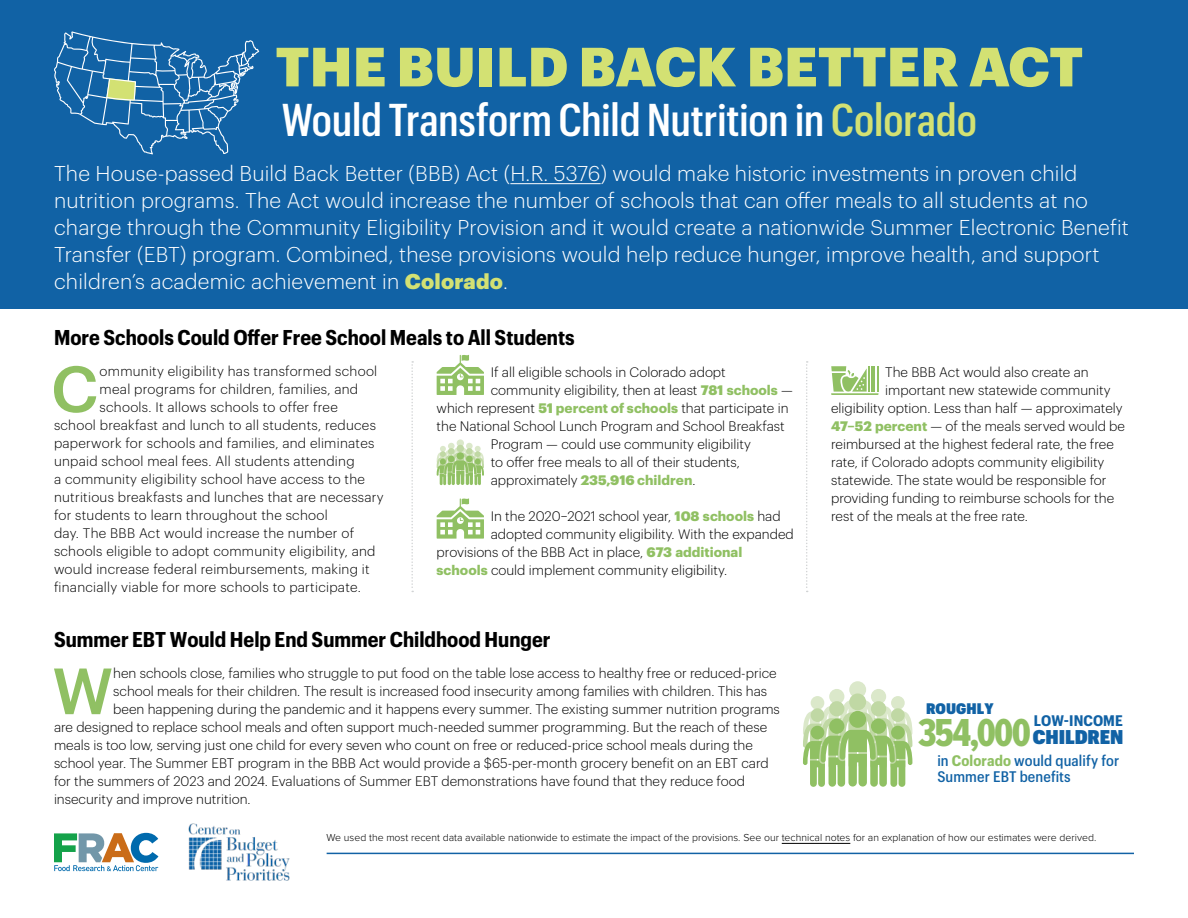
<style>
.page{position:relative;width:1188px;height:918px;background:#fff}
.page>*{position:absolute;margin:0;border:0;box-sizing:border-box;transform-origin:0 0}
.t1{font:500 63.9px "Graphik";color:#90c063}
.t2{font:900 54px "Graphik";letter-spacing:.005em;color:#d3e173}
.t3{font:500 45px "Graphik Cond";color:#fff}
.t4{font:40.5px "Proxima Nova Ex Cn Extrabld";letter-spacing:-.045em;color:#90c063}
.t5{font:300 21px/27px "Graphik";letter-spacing:.01em;color:#fff}
.t6{font:700 21px "Graphik Compact";color:#000}
.t7{font:19.5px "Graphik Compact Super";letter-spacing:-.005em;color:#1162a5}
.t8{font:500 15px/16.5px "Graphik Compact";letter-spacing:.01em;color:#1162a5}
.t9{font:700 15px "Graphik Compact";letter-spacing:.005em;color:#1162a5}
.t10{font:15px "Graphik Compact Super";letter-spacing:.005em;color:#1162a5}
.t11{font:300 13.5px "Graphik";color:#000}
.t12{font:300 13.5px "Graphik";letter-spacing:.02em;color:#000}
.t13{font:300 10.5px "Proxima Nova";color:#000}
.s1{color:#d3e173}
.s2{font-weight:900;color:#d3e173}
.s3{font-weight:900;color:#90c063}
.s4{font-weight:700;color:#90c063}
</style>
<div class="page">
<hr style="left:327px;top:853px;width:807px;height:1px;background:#1162a5">
<div style="left:0;top:0;width:1188px;height:309px;background:#1162a5"></div>
<img style="left:188px;top:823px;width:102px;height:58px">
<svg style="left:54px;top:833px;width:104px;height:38px"></svg>
<hr style="left:782px;top:843px;width:68px;height:1px;background:#000">
<hr style="left:510px;top:183px;width:91px;height:1px;background:#fff">
<svg style="left:411px;top:361px;width:2px;height:231px"></svg>
<svg style="left:806px;top:361px;width:2px;height:231px"></svg>
<svg style="left:437px;top:354px;width:47px;height:41px"></svg>
<svg style="left:437px;top:498px;width:47px;height:41px"></svg>
<div style="left:448px;top:443px;width:7px;height:6px;background:#dbe8ca;border-radius:50%"></div>
<div style="left:466px;top:443px;width:7px;height:6px;background:#dbe8ca;border-radius:50%"></div>
<div style="left:457px;top:439px;width:7px;height:8px;background:#dbe8ca;border-radius:50%"></div>
<div style="left:457px;top:445px;width:7px;height:7px;background:#c0d8a4;border-radius:50%"></div>
<svg style="left:437px;top:446px;width:47px;height:39px"></svg>
<svg style="left:831px;top:366px;width:47px;height:29px"></svg>
<div style="left:811px;top:696px;width:13px;height:14px;background:#dbe8ca;border-radius:50%"></div>
<div style="left:829px;top:689px;width:15px;height:15px;background:#dbe8ca;border-radius:50%"></div>
<div style="left:891px;top:696px;width:14px;height:14px;background:#dbe8ca;border-radius:50%"></div>
<div style="left:871px;top:689px;width:15px;height:15px;background:#dbe8ca;border-radius:50%"></div>
<div style="left:849px;top:681px;width:17px;height:17px;background:#dbe8ca;border-radius:50%"></div>
<div style="left:849px;top:693px;width:17px;height:17px;background:#c0d8a4;border-radius:50%"></div>
<svg style="left:803px;top:700px;width:109px;height:87px"></svg>
<svg style="left:54px;top:31px;width:205px;height:123px"></svg>
<h2 class="t2" style="left:276px;top:25px;width:809px">THE BUILD BACK BETTER ACT</h2>
<h3 class="t3" style="left:282px;top:93px;width:696px">Would Transform Child Nutrition in <span class="s1">Colorado</span></h3>
<p class="t5" style="left:54px;top:158px;width:1077px">The House-passed Build Back Better (BBB) Act (H.R. 5376) would make historic investments in proven child nutrition programs. The Act would increase the number of schools that can offer meals to all students at no charge through the Community Eligibility Provision and it would create a nationwide Summer Electronic Benefit Transfer (EBT) program. Combined, these provisions would help reduce hunger, improve health, and support children’s academic achievement in <span class="s2">Colorado</span>.</p>
<h3 class="t6" style="left:54px;top:321px;width:522px">More Schools Could Offer Free School Meals to All Students</h3>
<h1 class="t1" style="left:51px;top:340px;width:49px">C</h1>
<p class="t12" style="left:100px;top:361px;width:279px">ommunity eligibility has transformed school</p>
<p class="t12" style="left:100px;top:379px;width:260px">meal programs for children, families, and</p>
<p class="t12" style="left:100px;top:397px;width:240px">schools. It allows schools to offer free</p>
<p class="t12" style="left:54px;top:415px;width:324px">school breakfast and lunch to all students, reduces</p>
<p class="t12" style="left:54px;top:433px;width:322px">paperwork for schools and families, and eliminates</p>
<p class="t12" style="left:54px;top:451px;width:302px">unpaid school meal fees. All students attending</p>
<p class="t12" style="left:54px;top:469px;width:313px">a community eligibility school have access to the</p>
<p class="t12" style="left:54px;top:487px;width:331px">nutritious breakfasts and lunches that are necessary</p>
<p class="t12" style="left:54px;top:505px;width:275px">for students to learn throughout the school</p>
<p class="t12" style="left:54px;top:523px;width:302px">day. The BBB Act would increase the number of</p>
<p class="t12" style="left:54px;top:541px;width:323px">schools eligible to adopt community eligibility, and</p>
<p class="t12" style="left:54px;top:559px;width:317px">would increase federal reimbursements, making it</p>
<p class="t12" style="left:54px;top:577px;width:308px">financially viable for more schools to participate.</p>
<p class="t11" style="left:491px;top:363px;width:237px">If all eligible schools in Colorado adopt</p>
<p class="t11" style="left:491px;top:381px;width:304px">community eligibility, then at least <span class="s3">781</span> <span class="s4">schools</span> —</p>
<p class="t11" style="left:437px;top:399px;width:353px">which represent <span class="s3">51</span> <span class="s4">percent of schools</span> that participate in</p>
<p class="t11" style="left:437px;top:417px;width:350px">the National School Lunch Program and School Breakfast</p>
<p class="t11" style="left:491px;top:435px;width:262px">Program — could use community eligibility</p>
<p class="t11" style="left:491px;top:453px;width:251px">to offer free meals to all of their students,</p>
<p class="t11" style="left:491px;top:471px;width:206px">approximately <span class="s3">235,916</span> <span class="s4">children</span>.</p>
<p class="t11" style="left:491px;top:507px;width:291px">In the 2020–2021 school year, <span class="s3">108</span> <span class="s4">schools</span> had</p>
<p class="t11" style="left:491px;top:525px;width:305px">adopted community eligibility. With the expanded</p>
<p class="t11" style="left:437px;top:543px;width:307px">provisions of the BBB Act in place, <span class="s3">673</span> <span class="s4">additional</span></p>
<p class="t11" style="left:437px;top:561px;width:292px"><span class="s4">schools</span> could implement community eligibility.</p>
<h3 class="t6" style="left:54px;top:624px;width:498px">Summer EBT Would Help End Summer Childhood Hunger</h3>
<h1 class="t1" style="left:52px;top:642px;width:62px">W</h1>
<p class="t11" style="left:113px;top:663px;width:665px">hen schools close, families who struggle to put food on the table lose access to healthy free or reduced-price</p>
<p class="t11" style="left:113px;top:681px;width:655px">school meals for their children. The result is increased food insecurity among families with children. This has</p>
<p class="t11" style="left:113px;top:699px;width:668px">been happening during the pandemic and it happens every summer. The existing summer nutrition programs</p>
<p class="t11" style="left:54px;top:717px;width:715px">are designed to replace school meals and often support much-needed summer programming. But the reach of these</p>
<p class="t11" style="left:54px;top:735px;width:700px">meals is too low, serving just one child for every seven who count on free or reduced-price school meals during the</p>
<p class="t11" style="left:54px;top:753px;width:716px">school year. The Summer EBT program in the BBB Act would provide a $65-per-month grocery benefit on an EBT card</p>
<p class="t11" style="left:54px;top:771px;width:692px">for the summers of 2023 and 2024. Evaluations of Summer EBT demonstrations have found that they reduce food</p>
<p class="t11" style="left:54px;top:789px;width:198px">insecurity and improve nutrition.</p>
<p class="t11" style="left:885px;top:363px;width:205px">The BBB Act would also create an</p>
<p class="t11" style="left:885px;top:381px;width:227px">important new statewide community</p>
<p class="t11" style="left:831px;top:399px;width:293px">eligibility option. Less than half — approximately</p>
<p class="t11" style="left:831px;top:417px;width:295px"><span class="s3">47–52</span> <span class="s4">percent</span> — of the meals served would be</p>
<p class="t11" style="left:831px;top:435px;width:284px">reimbursed at the highest federal rate, the free</p>
<p class="t11" style="left:831px;top:453px;width:275px">rate, if Colorado adopts community eligibility</p>
<p class="t11" style="left:831px;top:471px;width:277px">statewide. The state would be responsible for</p>
<p class="t11" style="left:831px;top:489px;width:285px">providing funding to reimburse schools for the</p>
<p class="t11" style="left:831px;top:507px;width:198px">rest of the meals at the free rate.</p>
<p class="t10" style="left:926px;top:697px;width:69px">ROUGHLY</p>
<p class="t9" style="left:1034px;top:710px;width:91px">LOW-INCOME</p>
<h3 class="t7" style="left:1033px;top:723px;width:92px">CHILDREN</h3>
<h3 class="t4" style="left:918px;top:710px;width:114px">354,000</h3>
<p class="t8" style="left:937px;top:751px;width:183px">in <span class="s4">Colorado</span> would qualify for<br>Summer EBT benefits</p>
<p class="t13" style="left:327px;top:830px;width:771px">We used the most recent data available nationwide to estimate the impact of the provisions. See our technical notes for an explanation of how our estimates were derived.</p>
</div>
